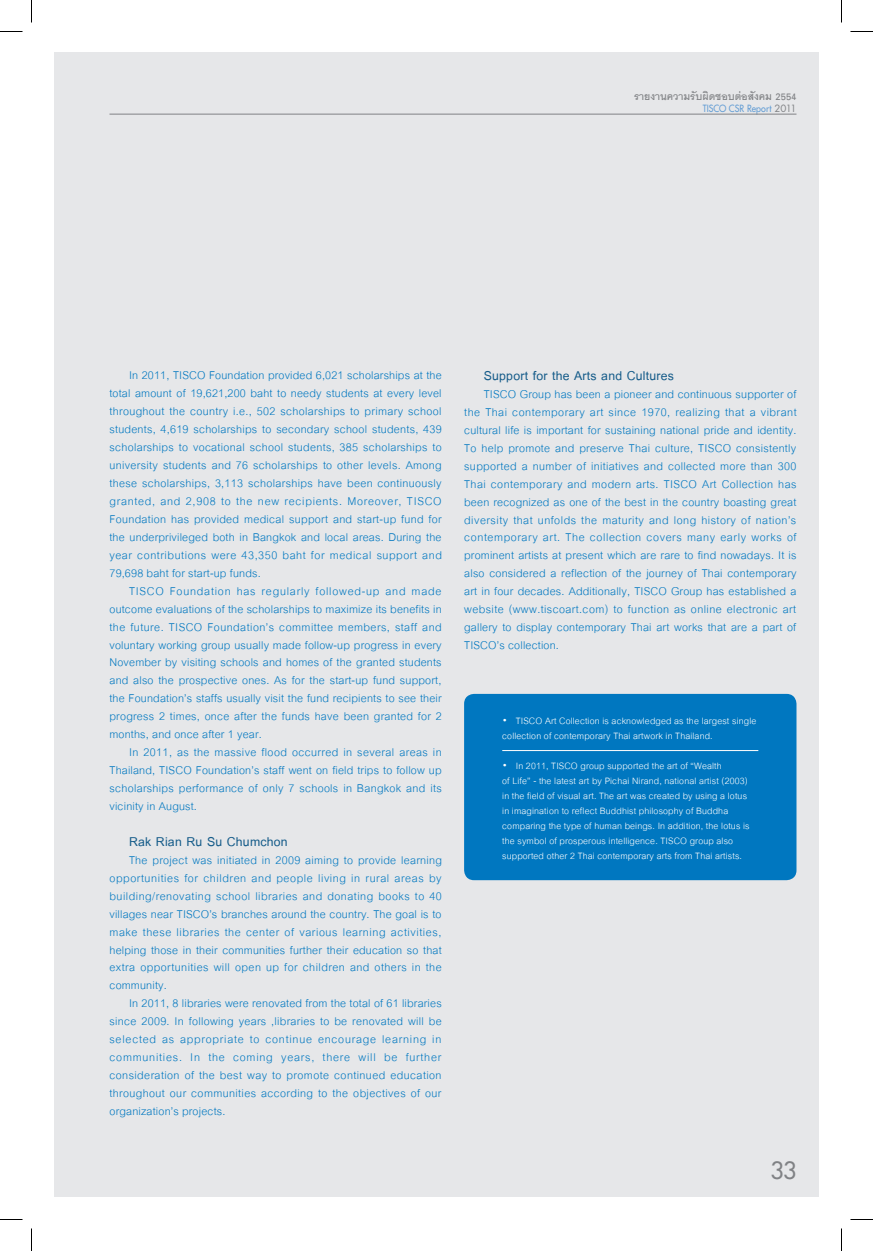
<style>
.page{position:relative;width:873px;height:1251px;background:#fff}
.page>*{position:absolute;margin:0;border:0;box-sizing:border-box;transform-origin:0 0}
.t1{font:23.25px "Futura";color:#808285}
.text{font:18.75px "UPC Cordia Bold";letter-spacing:.01em;color:#145b89}
.text-2{font:16.5px/18px "UPC Cordia";letter-spacing:.015em;color:#0077c0;text-align:justify}
.t2{font:700 14.25px "UPCC";color:#808285}
.text-3{font:13.5px/15px "UPC Cordia";letter-spacing:.01em;color:#fff}
.t3{font:9.75px "Futura";color:#639dd4;scale:.9 1}
.s1{color:#808285}
.s2{font-size:16.5px}
</style>
<div class="page">
<div style="left:54px;top:52px;width:765px;height:1145px;background:#e6e7e9"></div>
<div style="left:464px;top:694px;width:333px;height:186px;background:#0077c0;border-radius:10px"></div>
<hr style="left:502px;top:750px;width:256px;height:1px;background:#fff">
<hr style="left:110px;top:114px;width:686px;height:1px;background:#808285">
<svg style="left:0;top:31px;width:22px;height:1px"></svg>
<svg style="left:850px;top:31px;width:23px;height:1px"></svg>
<svg style="left:0;top:1219px;width:22px;height:1px"></svg>
<svg style="left:850px;top:1219px;width:23px;height:1px"></svg>
<svg style="left:31px;top:0;width:1px;height:22px"></svg>
<svg style="left:31px;top:1228px;width:1px;height:23px"></svg>
<svg style="left:841px;top:0;width:1px;height:22px"></svg>
<svg style="left:841px;top:1228px;width:1px;height:23px"></svg>
<p class="t2" style="left:634px;top:88px;width:164px">รายงานความรับผิดชอบต่อสังคม 2554</p>
<p class="t3" style="left:703px;top:102px;width:106px">TISCO CSR Report <span class="s1">2011</span></p>
<p class="text-2" style="left:110px;top:366px;width:334px;text-indent:20px">In 2011, TISCO Foundation provided 6,021 scholarships at the total amount of 19,621,200 baht to needy students at every level throughout the country i.e., 502 scholarships to primary school students, 4,619 scholarships to secondary school students, 439 scholarships to vocational school students, 385 scholarships to university students and 76 scholarships to other levels. Among these scholarships, 3,113 scholarships have been continuously granted, and 2,908 to the new recipients. Moreover, TISCO Foundation has provided medical support and start-up fund for the underprivileged both in Bangkok and local areas. During the year contributions were 43,350 baht for medical support and 79,698 baht for start-up funds.</p>
<p class="text-2" style="left:110px;top:581px;width:334px;text-indent:20px">TISCO Foundation has regularly followed-up and made outcome evaluations of the scholarships to maximize its benefits in the future. TISCO Foundation’s committee members, staff and voluntary working group usually made follow-up progress in every November by visiting schools and homes of the granted students and also the prospective ones. As for the start-up fund support, the Foundation’s staffs usually visit the fund recipients to see their progress 2 times, once after the funds have been granted for 2 months, and once after 1 year.</p>
<p class="text-2" style="left:110px;top:743px;width:334px;text-indent:20px">In 2011, as the massive flood occurred in several areas in Thailand, TISCO Foundation’s staff went on field trips to follow up scholarships performance of only 7 schools in Bangkok and its vicinity in August.</p>
<p class="text" style="left:129px;top:830px;width:160px">Rak Rian Ru Su Chumchon</p>
<p class="text-2" style="left:110px;top:850px;width:334px;text-indent:20px">The project was initiated in 2009 aiming to provide learning opportunities for children and people living in rural areas by building/renovating school libraries and donating books to 40 villages near TISCO’s branches around the country. The goal is to make these libraries the center of various learning activities, helping those in their communities further their education so that extra opportunities will open up for children and others in the community.</p>
<p class="text-2" style="left:110px;top:994px;width:334px;text-indent:20px">In 2011, 8 libraries were renovated from the total of 61 libraries since 2009. In following years ,libraries to be renovated will be selected as appropriate to continue encourage learning in communities. In the coming years, there will be further consideration of the best way to promote continued education throughout our communities according to the objectives of our organization’s projects.</p>
<p class="text" style="left:484px;top:364px;width:192px">Support for the Arts and Cultures</p>
<p class="text-2" style="left:464px;top:385px;width:334px;text-indent:20px">TISCO Group has been a pioneer and continuous supporter of the Thai contemporary art since 1970, realizing that a vibrant cultural life is important for sustaining national pride and identity.<br>To help promote and preserve Thai culture, TISCO consistently supported a number of initiatives and collected more than 300<br>Thai contemporary and modern arts. TISCO Art Collection has been recognized as one of the best in the country boasting great diversity that unfolds the maturity and long history of nation’s contemporary art. The collection covers many early works of prominent artists at present which are rare to find nowadays. It is also considered a reflection of the journey of Thai contemporary art in four decades. Additionally, TISCO Group has established a website (www.tiscoart.com) to function as online electronic art gallery to display contemporary Thai art works that are a part of TISCO’s collection.</p>
<p class="text-3" style="left:502px;top:713px;width:256px"><span class="s2">•</span> TISCO Art Collection is acknowledged as the largest single collection of contemporary Thai artwork in Thailand.</p>
<p class="text-3" style="left:502px;top:758px;width:249px"><span class="s2">•</span> In 2011, TISCO group supported the art of “Wealth<br>of Life” - the latest art by Pichai Nirand, national artist (2003) in the field of visual art. The art was created by using a lotus in imagination to reflect Buddhist philosophy of Buddha comparing the type of human beings. In addition, the lotus is the symbol of prosperous intelligence. TISCO group also supported other 2 Thai contemporary arts from Thai artists.</p>
<h1 class="t1" style="left:771px;top:1155px;width:28px">33</h1>
</div>
